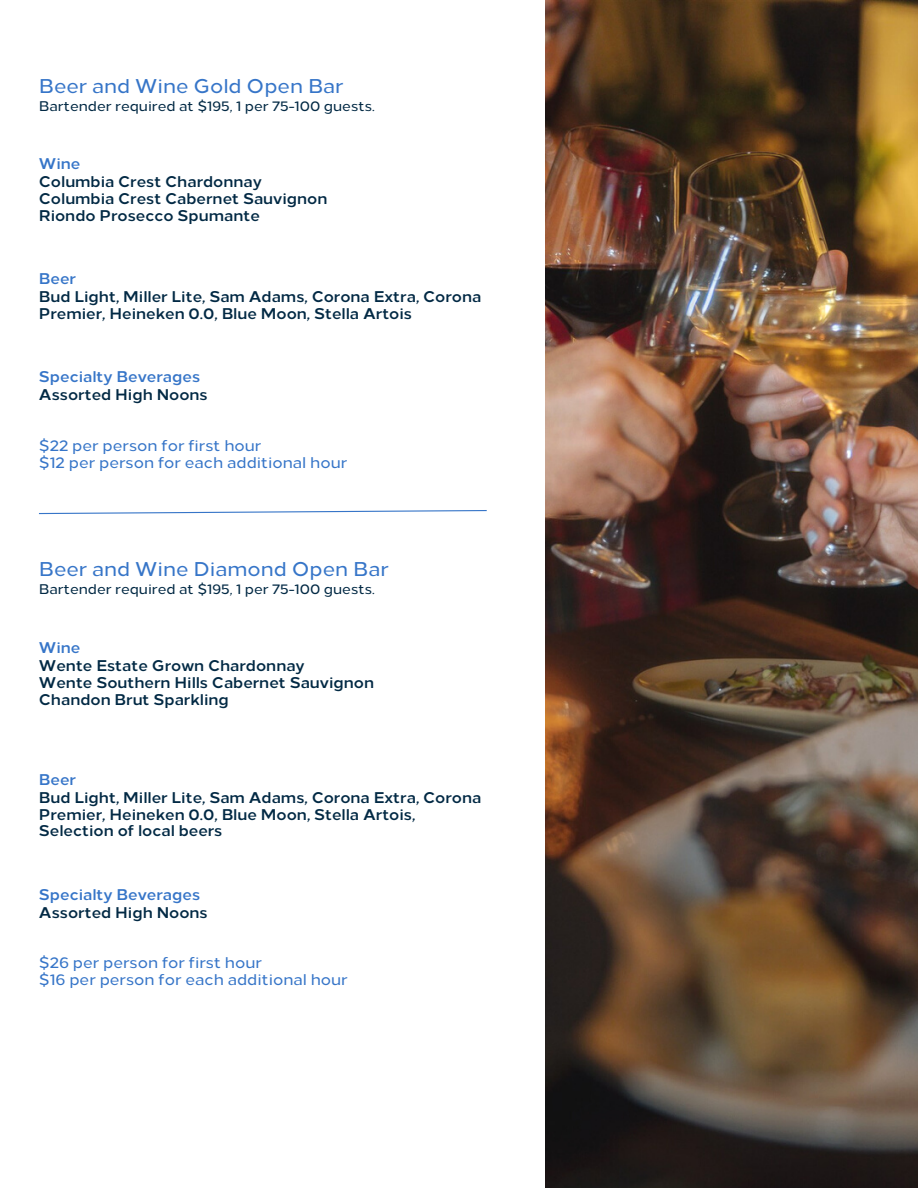
<style>
.page{position:relative;width:918px;height:1188px;background:#fff}
.page>*{position:absolute;margin:0;border:0;box-sizing:border-box;transform-origin:0 0}
.t1{font:500 19.95px "Loew Two Zero";color:#3675c8}
.t2{font:700 15.45px/16.8px "Loew Two Zero";color:#022944}
.t3{font:500 15.45px "Loew Two Zero";color:#3675c8}
.t4{font:700 15.45px "Loew Two Zero";color:#3675c8}
.t5{font:500 13.95px "Loew Two Zero";color:#022944}
</style>
<div class="page">
<img style="left:546px;top:0;width:372px;height:1188px">
<svg style="left:39px;top:510px;width:448px;height:5px"></svg>
<p class="t1" style="left:39px;top:74px;width:306px">Beer and Wine Gold Open Bar</p>
<p class="t5" style="left:39px;top:98px;width:337px">Bartender required at $195, 1 per 75-100 guests.</p>
<p class="t4" style="left:39px;top:155px;width:43px">Wine</p>
<p class="t2" style="left:39px;top:174px;width:224px">Columbia Crest Chardonnay</p>
<p class="t2" style="left:39px;top:190px;width:290px">Columbia Crest Cabernet Sauvignon</p>
<p class="t2" style="left:39px;top:207px;width:222px">Riondo Prosecco Spumante</p>
<p class="t4" style="left:39px;top:270px;width:39px">Beer</p>
<p class="t2" style="left:39px;top:289px;width:444px">Bud Light, Miller Lite, Sam Adams, Corona Extra, Corona<br>Premier, Heineken 0.0, Blue Moon, Stella Artois</p>
<p class="t4" style="left:39px;top:368px;width:163px">Specialty Beverages</p>
<p class="t2" style="left:39px;top:387px;width:170px">Assorted High Noons</p>
<p class="t3" style="left:39px;top:436px;width:224px">$22 per person for first hour</p>
<p class="t3" style="left:39px;top:453px;width:310px">$12 per person for each additional hour</p>
<p class="t1" style="left:39px;top:558px;width:351px">Beer and Wine Diamond Open Bar</p>
<p class="t5" style="left:39px;top:581px;width:337px">Bartender required at $195, 1 per 75-100 guests.</p>
<p class="t4" style="left:39px;top:638px;width:43px">Wine</p>
<p class="t2" style="left:39px;top:657px;width:267px">Wente Estate Grown Chardonnay</p>
<p class="t2" style="left:39px;top:674px;width:337px">Wente Southern Hills Cabernet Sauvignon</p>
<p class="t2" style="left:39px;top:691px;width:191px">Chandon Brut Sparkling</p>
<p class="t4" style="left:39px;top:770px;width:39px">Beer</p>
<p class="t2" style="left:39px;top:789px;width:444px">Bud Light, Miller Lite, Sam Adams, Corona Extra, Corona<br>Premier, Heineken 0.0, Blue Moon, Stella Artois,<br>Selection of local beers</p>
<p class="t4" style="left:39px;top:885px;width:163px">Specialty Beverages</p>
<p class="t2" style="left:39px;top:904px;width:170px">Assorted High Noons</p>
<p class="t3" style="left:39px;top:954px;width:224px">$26 per person for first hour</p>
<p class="t3" style="left:39px;top:970px;width:310px">$16 per person for each additional hour</p>
</div>
